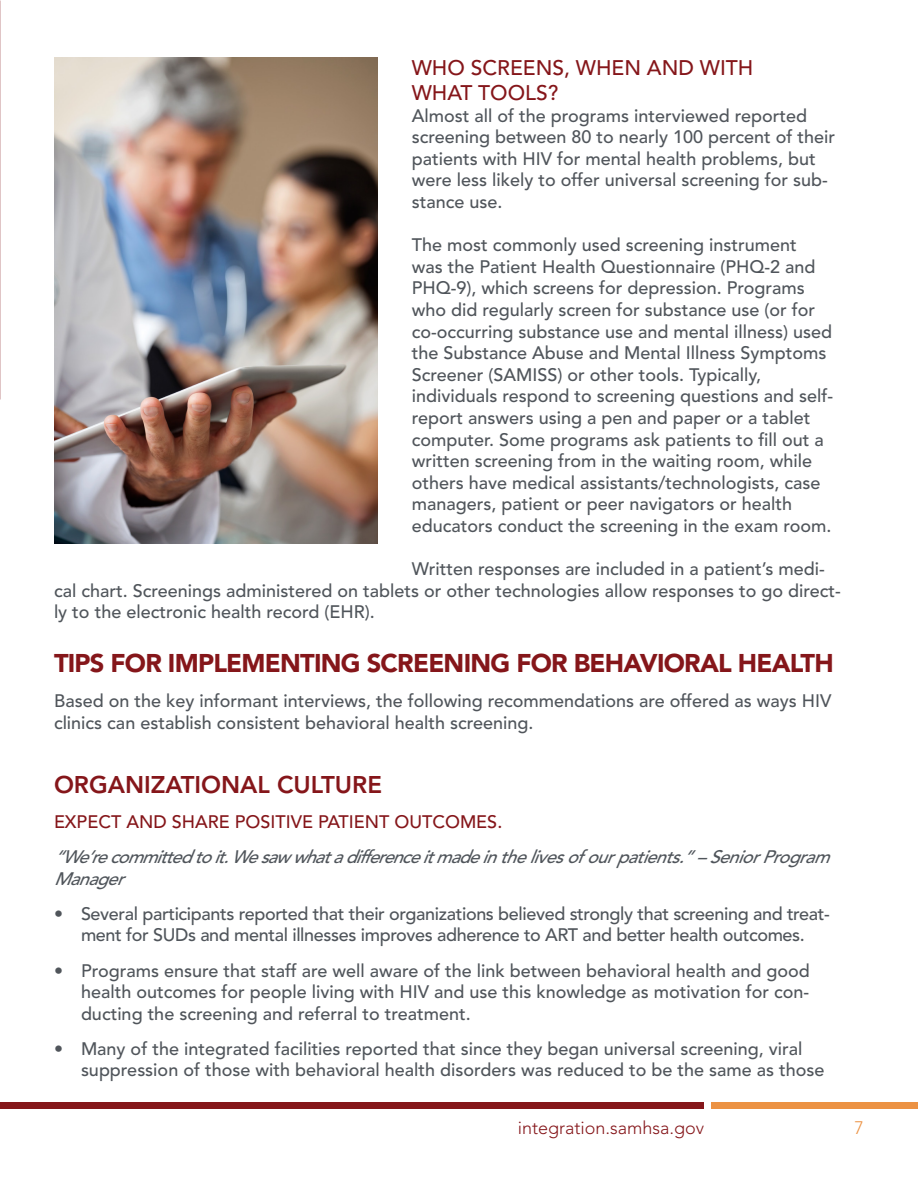
<style>
.page{position:relative;width:918px;height:1188px;background:#fff}
.page>*{position:absolute;margin:0;border:0;box-sizing:border-box;transform-origin:0 0}
.t1{font:900 25.5px "Avenir LT Std";letter-spacing:-.03em;color:#85161a}
.t2{font:800 24px "Avenir LT Std";color:#85161a}
.t3{font:500 21px/25.2px "Avenir LT Std";color:#85161a}
.t4{font:500 18px/21.6px "Avenir LT Std";color:#50555b}
.t5{font:500 18px/21.6px "Avenir LT Std";letter-spacing:-.02em;color:#50555b;text-align:center}
.t6{font:italic 500 18px/21.6px "Avenir LT Std";color:#50555b}
.t7{font:500 18px "Avenir LT Std";color:#85161a}
.t8{font:300 18px "Avenir LT Std";color:#85161a}
.t9{font:300 18px "Avenir LT Std";color:#ec9243}
</style>
<div class="page">
<div style="left:712px;top:1103px;width:206px;height:6px;background:#ec9243"></div>
<div style="left:0;top:1103px;width:704px;height:6px;background:#85161a"></div>
<img style="left:54px;top:58px;width:324px;height:486px">
<p class="t3" style="left:412px;top:55px;width:343px">WHO SCREENS, WHEN AND WITH<br>WHAT TOOLS?</p>
<p class="t4" style="left:412px;top:105px;width:425px">Almost all of the programs interviewed reported screening between 80 to nearly 100 percent of their patients with HIV for mental health problems, but were less likely to offer universal screening for sub&shy;stance use.</p>
<p class="t4" style="left:412px;top:235px;width:423px">The most commonly used screening instrument<br>was the Patient Health Questionnaire (PHQ-2 and PHQ-9), which screens for depression. Programs who did regularly screen for substance use (or for co-occurring substance use and mental illness) used the Substance Abuse and Mental Illness Symptoms Screener (SAMISS) or other tools. Typically, individuals respond to screening questions and self&shy;report answers using a pen and paper or a tablet computer. Some programs ask patients to fill out a written screening from in the waiting room, while others have medical assistants/technologists, case managers, patient or peer navigators or health educators conduct the screening in the exam room.</p>
<p class="t4" style="left:54px;top:559px;width:788px;text-indent:358px">Written responses are included in a patient’s medi&shy;cal chart. Screenings administered on tablets or other technologies allow responses to go direct&shy;ly to the electronic health record (EHR).</p>
<p class="t1" style="left:54px;top:648px;width:781px">TIPS FOR IMPLEMENTING SCREENING FOR BEHAVIORAL HEALTH</p>
<p class="t4" style="left:54px;top:691px;width:779px">Based on the key informant interviews, the following recommendations are offered as ways HIV clinics can establish consistent behavioral health screening.</p>
<p class="t2" style="left:54px;top:770px;width:330px">ORGANIZATIONAL CULTURE</p>
<p class="t7" style="left:54px;top:811px;width:450px">EXPECT AND SHARE POSITIVE PATIENT OUTCOMES.</p>
<p class="t6" style="left:54px;top:847px;width:785px">“We’recommittedtoit.Wesawwhatadifferenceitmadeinthelivesofourpatients.”–SeniorProgram<br>Manager</p>
<p class="t5" style="left:54px;top:903px;width:777px">• Several participants reported that their organizations believed strongly that screening and treat&shy;ment for SUDs and mental illnesses improves adherence to ART and better health outcomes.</p>
<p class="t4" style="left:81px;top:960px;width:730px;text-align:justify;text-indent:-27px">• Programs ensure that staff are well aware of the link between behavioral health and good health outcomes for people living with HIV and use this knowledge as motivation for con&shy;ducting the screening and referral to treatment.</p>
<p class="t4" style="left:81px;top:1038px;width:745px;text-indent:-27px">• Many of the integrated facilities reported that since they began universal screening, viral suppression of those with behavioral health disorders was reduced to be the same as those</p>
<p class="t8" style="left:518px;top:1117px;width:188px">integration.samhsa.gov</p>
<p class="t9" style="left:855px;top:1117px;width:11px">7</p>
</div>
